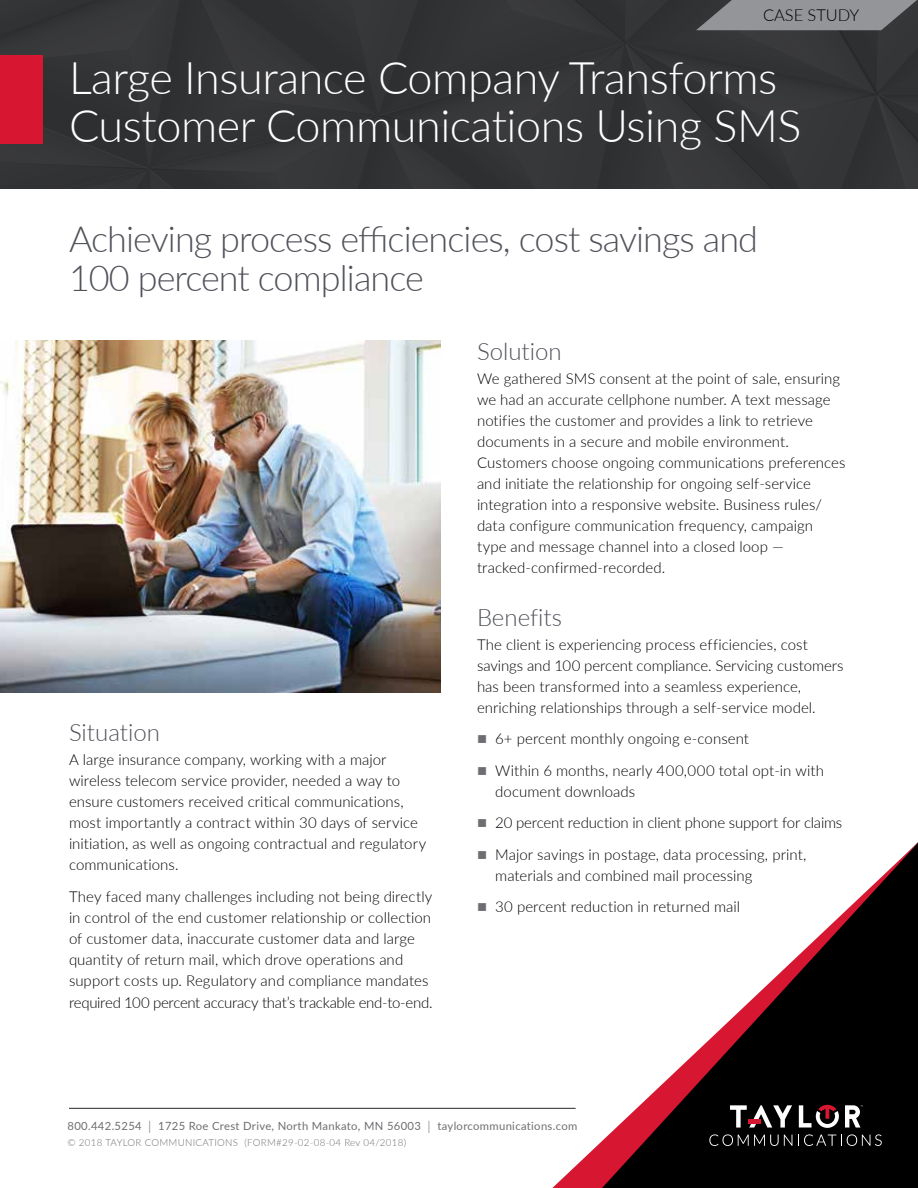
<style>
.page{position:relative;width:918px;height:1188px;background:#fff}
.page>*{position:absolute;margin:0;border:0;box-sizing:border-box;transform-origin:0 0}
.t1{font:300 45px/48px "Lato";letter-spacing:-.01em;color:#fff}
.t2{font:300 36px/39px "Lato";letter-spacing:-.025em;color:#51535a}
.t3{font:300 24px "Lato";color:#51535a}
.t4{font:300 16.5px "Lato";letter-spacing:-.005em;color:#000}
.t5{font:300 15px/21px "Lato";color:#000}
.t6{font:300 15px "Lato";letter-spacing:-.02em;color:#000}
.t7{font:11.25px "Lato";letter-spacing:.03em;color:#6d6e71}
.t8{font:300 9.75px "Lato";letter-spacing:.03em;color:#6d6e71}
.s1{color:#6d6e71}
.s2{font-weight:300;font-size:16.8px}
</style>
<div class="page">
<hr style="left:69px;top:1108px;width:507px;height:1px;background:#262729">
<svg style="left:531px;top:842px;width:387px;height:346px"></svg>
<svg style="left:845px;top:1105px;width:18px;height:23px"></svg>
<svg style="left:730px;top:1105px;width:62px;height:23px"></svg>
<hr style="left:748px;top:1119px;width:12px;height:4px;background:#d71732">
<svg style="left:799px;top:1105px;width:40px;height:23px"></svg>
<svg style="left:709px;top:1134px;width:83px;height:12px"></svg>
<svg style="left:798px;top:1134px;width:84px;height:12px"></svg>
<div style="left:0;top:0;width:918px;height:189px;background:#343536"></div>
<img style="left:0;top:340px;width:441px;height:352px">
<p class="t4" style="left:763px;top:4px;width:98px">CASE STUDY</p>
<h1 class="t1" style="left:69px;top:52px;width:734px">Large Insurance Company Transforms<br>Customer Communications Using SMS</h1>
<h2 class="t2" style="left:69px;top:219px;width:691px">Achieving process efficiencies, cost savings and<br>100 percent compliance</h2>
<h3 class="t3" style="left:69px;top:716px;width:93px">Situation</h3>
<p class="t5" style="left:69px;top:749px;width:359px">A large insurance company, working with a major wireless telecom service provider, needed a way to ensure customers received critical communications, most importantly a contract within 30 days of service initiation, as well as ongoing contractual and regulatory communications.</p>
<p class="t5" style="left:69px;top:885px;width:365px">They faced many challenges including not being directly in control of the end customer relationship or collection of customer data, inaccurate customer data and large quantity of return mail, which drove operations and support costs up. Regulatory and compliance mandates</p>
<p class="t6" style="left:69px;top:992px;width:365px">required 100 percent accuracy that’s trackable end-to-end.</p>
<h3 class="t3" style="left:477px;top:335px;width:86px">Solution</h3>
<p class="t5" style="left:477px;top:368px;width:370px">We gathered SMS consent at the point of sale, ensuring we had an accurate cellphone number. A text message notifies the customer and provides a link to retrieve documents in a secure and mobile environment.<br>Customers choose ongoing communications preferences and initiate the relationship for ongoing self-service integration into a responsive website. Business rules/ data configure communication frequency, campaign type and message channel into a closed loop — tracked-confirmed-recorded.</p>
<h3 class="t3" style="left:477px;top:601px;width:87px">Benefits</h3>
<p class="t5" style="left:477px;top:634px;width:368px">The client is experiencing process efficiencies, cost savings and 100 percent compliance. Servicing customers has been transformed into a seamless experience, enriching relationships through a self-service model.</p>
<p class="t5" style="left:477px;top:728px;width:274px"><span class="s1">■</span> 6+ percent monthly ongoing e-consent</p>
<p class="t5" style="left:495px;top:760px;width:330px;text-indent:-18px"><span class="s1">■</span> Within 6 months, nearly 400,000 total opt-in with document downloads</p>
<p class="t5" style="left:477px;top:812px;width:367px"><span class="s1">■</span> 20 percent reduction in client phone support for claims</p>
<p class="t5" style="left:495px;top:844px;width:313px;text-indent:-18px"><span class="s1">■</span> Major savings in postage, data processing, print, materials and combined mail processing</p>
<p class="t5" style="left:477px;top:896px;width:265px"><span class="s1">■</span> 30 percent reduction in returned mail</p>
<p class="t7" style="left:68px;top:1117px;width:511px">800.442.5254 <span class="s2">l</span> 1725 Roe Crest Drive, North Mankato, MN 56003 <span class="s2">l</span> taylorcommunications.com</p>
<p class="t8" style="left:68px;top:1136px;width:340px">© 2018 TAYLOR COMMUNICATIONS (FORM#29-02-08-04 Rev 04/2018)</p>
</div>
